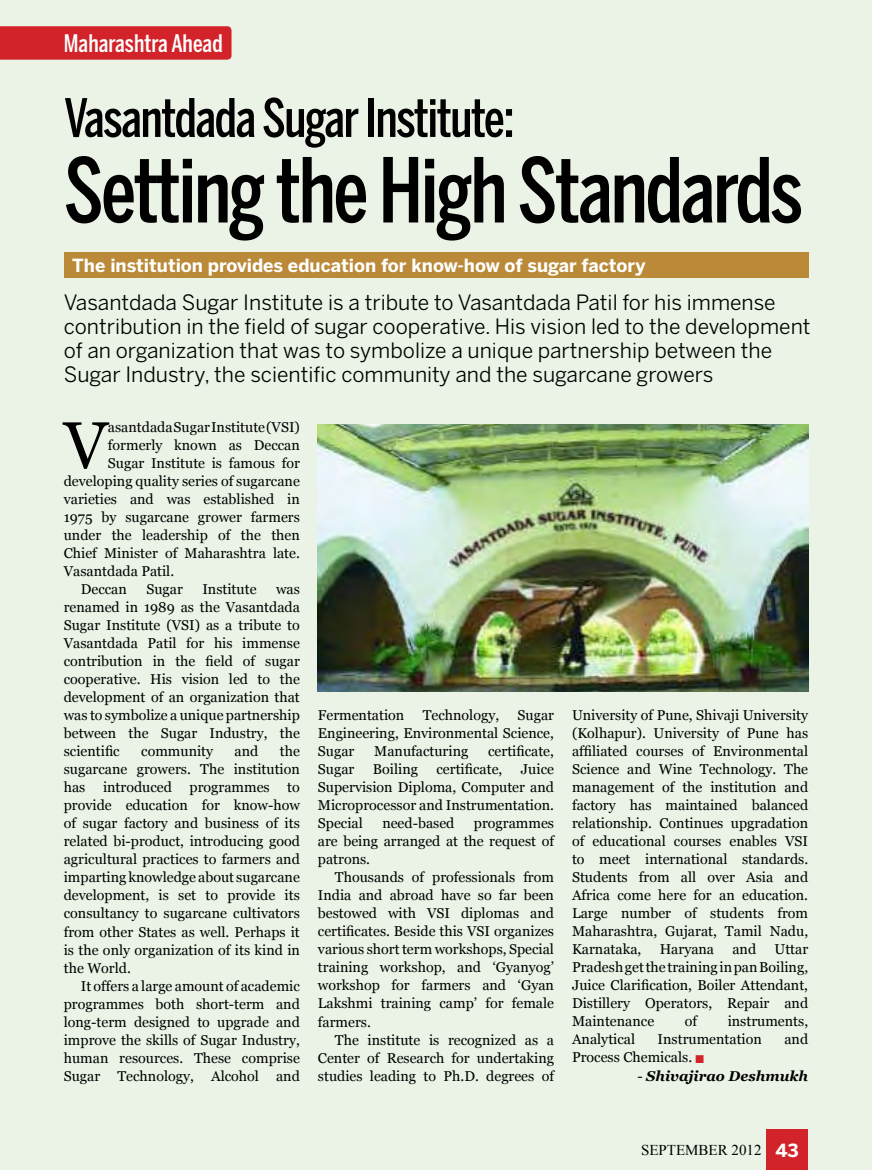
<style>
.page{position:relative;width:872px;height:1170px;background:#fff}
.page>*{position:absolute;margin:0;border:0;box-sizing:border-box;transform-origin:0 0}
.t1{font:500 88.5px "Benton Sans Comp";letter-spacing:-.025em;color:#000}
.t2{font:66.15px "Georgia";color:#000}
.t3{font:500 52.5px "Benton Sans Comp";letter-spacing:-.025em;color:#000}
.t4{font:500 24px "Benton Sans Comp";color:#fff}
.t5{font:21px/24px "Benton Sans";color:#000}
.t6{font:700 18px "Benton Sans";color:#fff}
.t7{font:15px "Times New Roman";color:#000}
.t8{font:14.25px/18px "Georgia";color:#000;text-align:justify}
.t9{font:italic 700 14.25px "Georgia";color:#000}
.s1{color:#d2232a}
.s2{font-weight:400;font-style:normal}
.s3{font-family:"Benton Sans";font-weight:700;font-size:18px;color:#fff}
</style>
<div class="page">
<div style="left:0;top:0;width:872px;height:1169px;background:#eaf3e6"></div>
<div style="left:64px;top:252px;width:744px;height:26px;background:#ba8a38"></div>
<div style="left:0;top:26px;width:231px;height:34px;background:#d2232a"></div>
<img style="left:318px;top:425px;width:490px;height:266px">
<div style="left:766px;top:1129px;width:42px;height:40px;background:#d2232a"></div>
<p class="t4" style="left:64px;top:30px;width:160px">Maharashtra Ahead</p>
<p class="t3" style="left:64px;top:87px;width:452px">Vasantdada Sugar Institute:</p>
<p class="t1" style="left:64px;top:139px;width:740px">Setting the High Standards</p>
<p class="t6" style="left:72px;top:255px;width:575px">The institution provides education for know-how of sugar factory</p>
<p class="t5" style="left:64px;top:290px;width:748px">Vasantdada Sugar Institute is a tribute to Vasantdada Patil for his immense contribution in the field of sugar cooperative. His vision led to the development of an organization that was to symbolize a unique partnership between the Sugar Industry, the scientific community and the sugarcane growers</p>
<p class="t2" style="left:64px;top:408px;width:46px">V</p>
<p class="t8" style="left:108px;top:418px;width:193px">asantdada Sugar Institute (VSI)</p>
<p class="t8" style="left:108px;top:436px;width:193px">formerly known as Deccan</p>
<p class="t8" style="left:108px;top:454px;width:193px">Sugar Institute is famous for</p>
<p class="t8" style="left:64px;top:472px;width:238px">developing quality series of sugarcane</p>
<p class="t8" style="left:64px;top:490px;width:238px">varieties and was established in</p>
<p class="t8" style="left:64px;top:508px;width:238px">1975 by sugarcane grower farmers</p>
<p class="t8" style="left:64px;top:526px;width:238px">under the leadership of the then</p>
<p class="t8" style="left:64px;top:544px;width:238px">Chief Minister of Maharashtra late.</p>
<p class="t8" style="left:64px;top:562px;width:112px">Vasantdada Patil.</p>
<p class="t8" style="left:81px;top:580px;width:48px">Deccan</p>
<p class="t8" style="left:146px;top:580px;width:38px">Sugar</p>
<p class="t8" style="left:202px;top:580px;width:56px">Institute</p>
<p class="t8" style="left:64px;top:580px;width:238px;text-indent:212px">was renamed in 1989 as the Vasantdada Sugar Institute (VSI) as a tribute to Vasantdada Patil for his immense contribution in the field of sugar cooperative. His vision led to the development of an organization that was to symbolize a unique partnership between the Sugar Industry, the scientific</p>
<p class="t8" style="left:141px;top:742px;width:73px">community</p>
<p class="t8" style="left:235px;top:742px;width:25px">and</p>
<p class="t8" style="left:280px;top:742px;width:22px">the</p>
<p class="t8" style="left:64px;top:760px;width:238px">sugarcane growers. The institution</p>
<p class="t8" style="left:64px;top:778px;width:238px">has introduced programmes to</p>
<p class="t8" style="left:64px;top:796px;width:238px">provide education for know-how</p>
<p class="t8" style="left:64px;top:814px;width:238px">of sugar factory and business of its</p>
<p class="t8" style="left:64px;top:832px;width:238px">related bi-product, introducing good</p>
<p class="t8" style="left:64px;top:850px;width:238px">agricultural practices to farmers and</p>
<p class="t8" style="left:64px;top:868px;width:238px">imparting knowledge about sugarcane</p>
<p class="t8" style="left:64px;top:886px;width:238px">development, is set to provide its</p>
<p class="t8" style="left:64px;top:904px;width:238px">consultancy to sugarcane cultivators</p>
<p class="t8" style="left:64px;top:922px;width:238px">from other States as well. Perhaps it</p>
<p class="t8" style="left:64px;top:940px;width:238px">is the only organization of its kind in</p>
<p class="t8" style="left:64px;top:958px;width:69px">the World.</p>
<p class="t8" style="left:81px;top:976px;width:221px">It offers a large amount of academic</p>
<p class="t8" style="left:64px;top:994px;width:238px">programmes both short-term and</p>
<p class="t8" style="left:64px;top:1012px;width:238px">long-term designed to upgrade and</p>
<p class="t8" style="left:64px;top:1030px;width:238px">improve the skills of Sugar Industry,</p>
<p class="t8" style="left:64px;top:1048px;width:238px">human resources. These comprise</p>
<p class="t8" style="left:64px;top:1066px;width:238px">Sugar Technology, Alcohol and</p>
<p class="t8" style="left:318px;top:706px;width:88px">Fermentation</p>
<p class="t8" style="left:423px;top:706px;width:78px">Technology,</p>
<p class="t8" style="left:318px;top:706px;width:238px;text-indent:200px">Sugar Engineering, Environmental Science, Sugar</p>
<p class="t8" style="left:374px;top:742px;width:96px">Manufacturing</p>
<p class="t8" style="left:488px;top:742px;width:67px">certificate,</p>
<p class="t8" style="left:318px;top:760px;width:38px">Sugar</p>
<p class="t8" style="left:373px;top:760px;width:47px">Boiling</p>
<p class="t8" style="left:436px;top:760px;width:67px">certificate,</p>
<p class="t8" style="left:318px;top:760px;width:238px;text-indent:203px">Juice Supervision Diploma, Computer and Microprocessor and Instrumentation.<br>Special</p>
<p class="t8" style="left:382px;top:814px;width:74px">need-based</p>
<p class="t8" style="left:474px;top:814px;width:82px">programmes</p>
<p class="t8" style="left:318px;top:832px;width:238px">are being arranged at the request of</p>
<p class="t8" style="left:318px;top:850px;width:54px">patrons.</p>
<p class="t8" style="left:335px;top:868px;width:221px">Thousands of professionals from</p>
<p class="t8" style="left:318px;top:886px;width:238px">India and abroad have so far been</p>
<p class="t8" style="left:318px;top:904px;width:238px">bestowed with VSI diplomas and</p>
<p class="t8" style="left:318px;top:922px;width:238px">certificates. Beside this VSI organizes</p>
<p class="t8" style="left:318px;top:940px;width:238px">various short term workshops, Special</p>
<p class="t8" style="left:318px;top:958px;width:238px">training workshop, and ‘Gyanyog’</p>
<p class="t8" style="left:318px;top:976px;width:238px">workshop for farmers and ‘Gyan</p>
<p class="t8" style="left:318px;top:994px;width:238px">Lakshmi training camp’ for female</p>
<p class="t8" style="left:318px;top:1012px;width:54px">farmers.</p>
<p class="t8" style="left:335px;top:1030px;width:221px">The institute is recognized as a</p>
<p class="t8" style="left:318px;top:1048px;width:238px">Center of Research for undertaking</p>
<p class="t8" style="left:318px;top:1066px;width:238px">studies leading to Ph.D. degrees of</p>
<p class="t8" style="left:572px;top:706px;width:238px">University of Pune, Shivaji University (Kolhapur). University of Pune has affiliated courses of Environmental Science and Wine Technology. The management of the institution and factory has maintained balanced relationship. Continues upgradation of educational courses enables VSI to meet international standards.<br>Students from all over Asia and Africa come here for an education.<br>Large number of students from Maharashtra, Gujarat, Tamil Nadu, Karnataka,</p>
<p class="t8" style="left:659px;top:940px;width:56px">Haryana</p>
<p class="t8" style="left:732px;top:940px;width:25px">and</p>
<p class="t8" style="left:572px;top:940px;width:238px;text-indent:202px">Uttar Pradesh get the training in pan Boiling, Juice Clarification, Boiler Attendant, Distillery Operators, Repair and Maintenance</p>
<p class="t8" style="left:685px;top:1012px;width:14px">of</p>
<p class="t8" style="left:727px;top:1012px;width:82px">instruments,</p>
<p class="t8" style="left:572px;top:1030px;width:65px">Analytical</p>
<p class="t8" style="left:657px;top:1030px;width:106px">Instrumentation</p>
<p class="t8" style="left:784px;top:1030px;width:25px">and</p>
<p class="t8" style="left:572px;top:1048px;width:134px">Process Chemicals. <span class="s1">■</span></p>
<p class="t9" style="left:637px;top:1067px;width:172px"><span class="s2">-</span> Shivajirao Deshmukh</p>
<p class="t7" style="left:641px;top:1139px;width:159px">SEPTEMBER 2012 <span class="s3">43</span></p>
</div>
